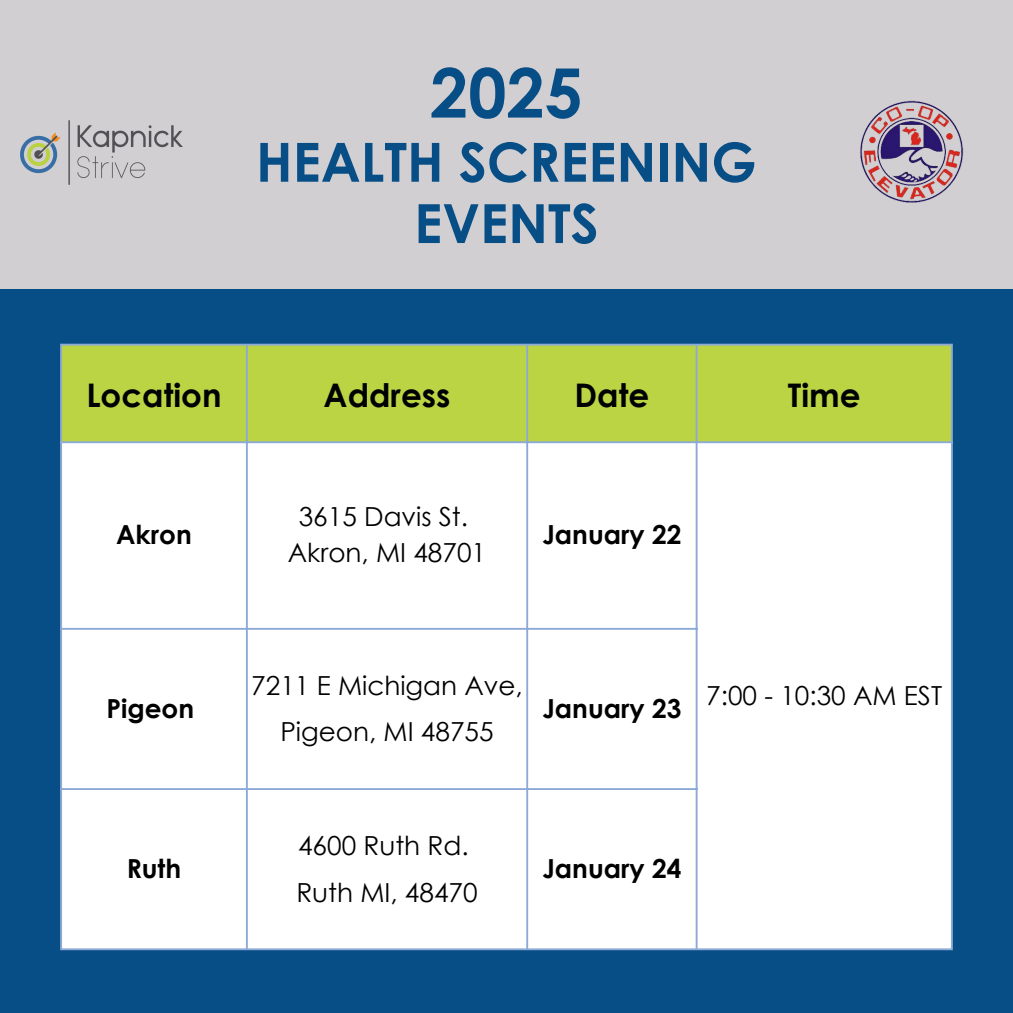
<style>
.page{position:relative;width:1013px;height:1013px;background:#fff}
.page>*{position:absolute;margin:0;border:0;box-sizing:border-box;transform-origin:0 0}
.t1{font:700 68.25px "Century Gothic";color:#074e87}
.t2{font:700 54px/61.2px "Century Gothic";color:#074e87;text-align:center}
.t3{font:700 32.5px "Century Gothic";color:#000}
.t4{font:26.25px/46.9px "Century Gothic";color:#000;text-align:center}
.t5{font:700 26.25px "Century Gothic";color:#000}
</style>
<div class="page">
<div style="left:0;top:0;width:1012px;height:1012px;background:#d1cfd1"></div>
<div style="left:0;top:289px;width:1012px;height:723px;background:#074e87"></div>
<div style="left:62px;top:345px;width:888px;height:96px;background:#bbd444"></div>
<div style="left:62px;top:443px;width:888px;height:505px;background:#fff"></div>
<hr style="left:60px;top:345px;width:2px;height:603px;background:#8da9d6">
<hr style="left:246px;top:345px;width:2px;height:603px;background:#8da9d6">
<hr style="left:526px;top:345px;width:2px;height:603px;background:#8da9d6">
<hr style="left:695px;top:345px;width:2px;height:603px;background:#8da9d6">
<hr style="left:950px;top:345px;width:2px;height:603px;background:#8da9d6">
<hr style="left:60px;top:344px;width:892px;height:1px;background:#8da9d6">
<hr style="left:60px;top:441px;width:892px;height:2px;background:#8da9d6">
<hr style="left:60px;top:628px;width:637px;height:1px;background:#8da9d6">
<hr style="left:60px;top:788px;width:637px;height:2px;background:#8da9d6">
<hr style="left:60px;top:948px;width:892px;height:2px;background:#8da9d6">
<img style="left:20px;top:121px;width:162px;height:63px">
<img style="left:860px;top:100px;width:104px;height:103px">
<p class="t1" style="left:430px;top:49px;width:154px">2025</p>
<p class="t2" style="left:256px;top:130px;width:502px">HEALTH SCREENING<br>EVENTS</p>
<h1 class="t3" style="left:86px;top:374px;width:137px">Location</h1>
<p class="t3" style="left:323px;top:374px;width:128px">Address</p>
<p class="t3" style="left:574px;top:374px;width:76px">Date</p>
<p class="t3" style="left:787px;top:374px;width:74px">Time</p>
<p class="t5" style="left:116px;top:518px;width:77px">Akron</p>
<p class="t4" style="left:299px;top:492px;width:171px">3615 Davis St.</p>
<p class="t4" style="left:288px;top:528px;width:200px">Akron, MI 48701</p>
<p class="t5" style="left:542px;top:518px;width:141px">January 22</p>
<p class="t5" style="left:106px;top:691px;width:89px">Pigeon</p>
<p class="t4" style="left:251px;top:660px;width:273px">7211 E Michigan Ave,<br>Pigeon, MI 48755</p>
<p class="t5" style="left:542px;top:691px;width:141px">January 23</p>
<p class="t4" style="left:706px;top:671px;width:237px">7:00 - 10:30 AM EST</p>
<p class="t5" style="left:127px;top:851px;width:56px">Ruth</p>
<p class="t4" style="left:298px;top:821px;width:172px">4600 Ruth Rd.</p>
<p class="t4" style="left:296px;top:867px;width:183px">Ruth MI, 48470</p>
<p class="t5" style="left:542px;top:851px;width:141px">January 24</p>
</div>
